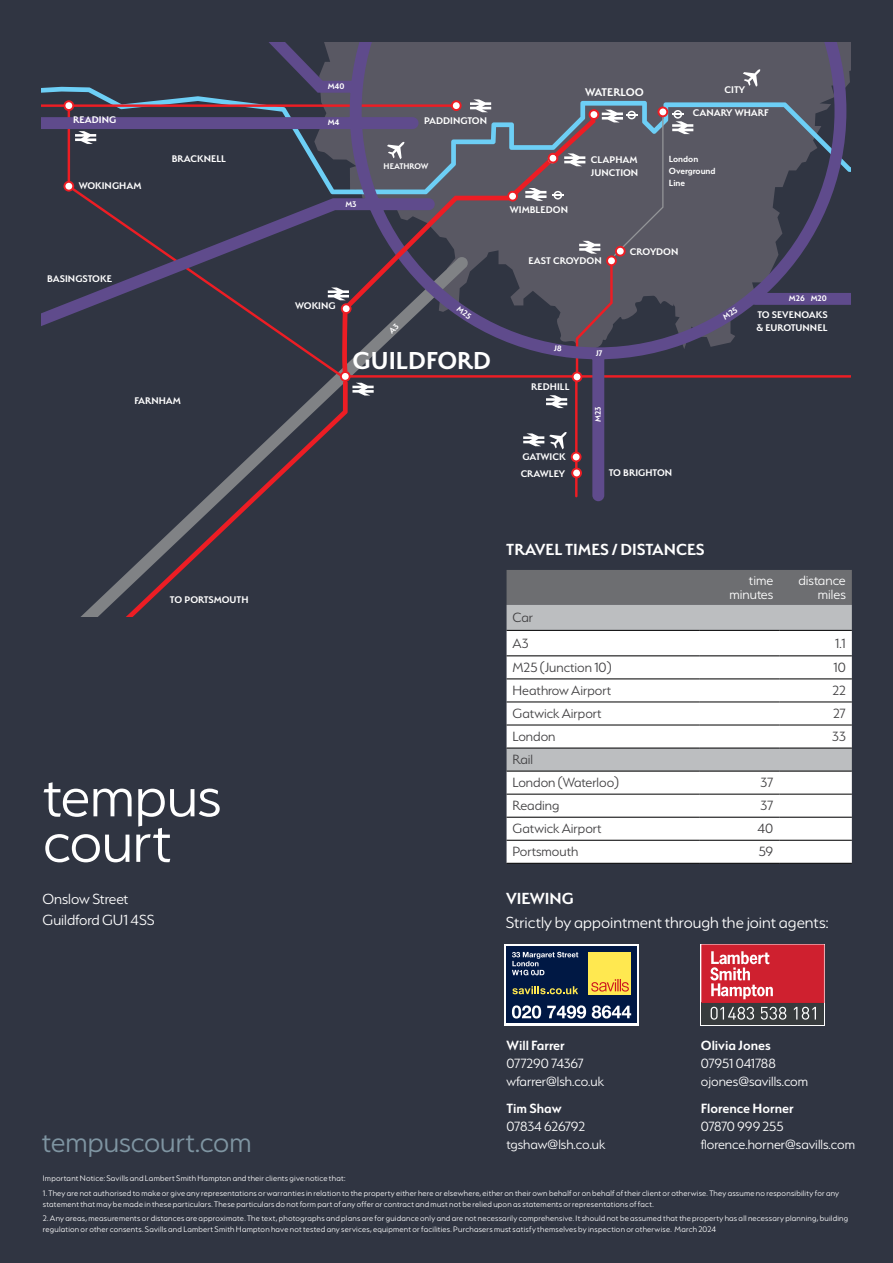
<style>
.page{position:relative;width:893px;height:1263px;background:#303542}
.page>*{position:absolute;margin:0;border:0;box-sizing:border-box;transform-origin:0 0}
.t1{font:300 65.25px "Serenity";letter-spacing:-.005em;color:#fff}
.t2{font:300 32.1px "Serenity";color:#7f95a2}
.t3{font:600 27.45px "Serenity";color:#fff}
.t4{font:300 18px "Serenity";color:#fff}
.t5{font:600 18px "Serenity";color:#fff}
.t6{font:300 16.5px/21px "Serenity";color:#fff}
.t7{font:300 15px/18px "Serenity";color:#fff}
.t8{font:300 15px/25.5px "Serenity";color:#414042}
.t9{font:600 15px "Serenity";color:#fff}
.t10{font:600 12.45px "Serenity";color:#fff}
.t11{font:600 10.8px/12.9px "Serenity";color:#fff}
.t12{font:600 9.9px/12px "Serenity";color:#fff}
.t13{font:600 9.15px "Serenity";color:#fff}
.t14{font:300 9px/10.5px "Serenity";letter-spacing:.025em;color:#fff}
</style>
<div class="page">
<div style="left:504px;top:944px;width:135px;height:81px;background:linear-gradient(to bottom,#001844,#001844)"></div>
<div style="left:507px;top:946px;width:130px;height:77px;background:#001844"></div>
<svg style="left:512px;top:952px;width:66px;height:23px"></svg>
<div style="left:589px;top:952px;width:42px;height:42px;background:#ffe850"></div>
<svg style="left:591px;top:979px;width:38px;height:12px"></svg>
<svg style="left:512px;top:986px;width:66px;height:8px"></svg>
<svg style="left:512px;top:1005px;width:29px;height:13px"></svg>
<svg style="left:547px;top:1005px;width:39px;height:13px"></svg>
<svg style="left:592px;top:1005px;width:39px;height:13px"></svg>
<div style="left:507px;top:570px;width:345px;height:35px;background:#6d6e71"></div>
<div style="left:507px;top:605px;width:345px;height:25px;background:#bcbec0"></div>
<div style="left:507px;top:631px;width:345px;height:232px;background:#fff"></div>
<svg style="left:507px;top:656px;width:345px;height:184px;background:#f1f1f2"></svg>
<hr style="left:507px;top:630px;width:193px;height:1px;background:#000">
<hr style="left:700px;top:630px;width:79px;height:1px;background:#000">
<hr style="left:779px;top:630px;width:73px;height:1px;background:#000">
<hr style="left:507px;top:655px;width:193px;height:1px;background:#000">
<hr style="left:700px;top:655px;width:79px;height:1px;background:#000">
<hr style="left:779px;top:655px;width:73px;height:1px;background:#000">
<hr style="left:507px;top:794px;width:193px;height:1px;background:#000">
<hr style="left:700px;top:794px;width:79px;height:1px;background:#000">
<hr style="left:779px;top:794px;width:73px;height:1px;background:#000">
<hr style="left:507px;top:817px;width:193px;height:1px;background:#000">
<hr style="left:700px;top:817px;width:79px;height:1px;background:#000">
<hr style="left:779px;top:817px;width:73px;height:1px;background:#000">
<hr style="left:507px;top:771px;width:193px;height:1px;background:#000">
<hr style="left:700px;top:771px;width:79px;height:1px;background:#000">
<hr style="left:779px;top:771px;width:73px;height:1px;background:#000">
<hr style="left:507px;top:678px;width:193px;height:1px;background:#000">
<hr style="left:507px;top:840px;width:193px;height:1px;background:#000">
<hr style="left:700px;top:678px;width:79px;height:1px;background:#000">
<hr style="left:700px;top:840px;width:79px;height:1px;background:#000">
<hr style="left:779px;top:678px;width:73px;height:1px;background:#000">
<hr style="left:779px;top:840px;width:73px;height:1px;background:#000">
<hr style="left:507px;top:863px;width:193px;height:1px;background:#000">
<hr style="left:700px;top:863px;width:79px;height:1px;background:#000">
<hr style="left:779px;top:863px;width:73px;height:1px;background:#000">
<hr style="left:507px;top:702px;width:193px;height:1px;background:#000">
<hr style="left:700px;top:702px;width:79px;height:1px;background:#000">
<hr style="left:779px;top:702px;width:73px;height:1px;background:#000">
<hr style="left:507px;top:725px;width:193px;height:1px;background:#000">
<hr style="left:700px;top:725px;width:79px;height:1px;background:#000">
<hr style="left:779px;top:725px;width:73px;height:1px;background:#000">
<hr style="left:507px;top:748px;width:193px;height:1px;background:#000">
<hr style="left:700px;top:748px;width:79px;height:1px;background:#000">
<hr style="left:779px;top:748px;width:73px;height:1px;background:#000">
<svg style="left:846px;top:293px;width:4px;height:12px"></svg>
<svg style="left:42px;top:43px;width:804px;height:458px"></svg>
<svg style="left:571px;top:468px;width:11px;height:10px"></svg>
<svg style="left:523px;top:432px;width:58px;height:30px"></svg>
<svg style="left:743px;top:69px;width:17px;height:18px"></svg>
<svg style="left:112px;top:408px;width:236px;height:209px"></svg>
<svg style="left:701px;top:944px;width:124px;height:81px"></svg>
<div style="left:702px;top:1002px;width:122px;height:22px;background:#373b3d"></div>
<div style="left:702px;top:945px;width:122px;height:57px;background:#cf202f"></div>
<svg style="left:710px;top:951px;width:63px;height:48px"></svg>
<svg style="left:711px;top:1007px;width:43px;height:13px"></svg>
<svg style="left:761px;top:1007px;width:25px;height:13px"></svg>
<svg style="left:794px;top:1007px;width:22px;height:13px"></svg>
<svg style="left:722px;top:307px;width:16px;height:13px"></svg>
<svg style="left:42px;top:99px;width:651px;height:309px"></svg>
<p class="t11" style="left:73px;top:113px;width:45px">READING</p>
<p class="t11" style="left:79px;top:180px;width:64px">WOKINGHAM</p>
<p class="t11" style="left:172px;top:152px;width:56px">BRACKNELL</p>
<p class="t11" style="left:47px;top:272px;width:66px">BASINGSTOKE</p>
<p class="t11" style="left:134px;top:394px;width:48px">FARNHAM</p>
<p class="t11" style="left:170px;top:593px;width:80px">TO PORTSMOUTH</p>
<h1 class="t1" style="left:43px;top:762px;width:180px">tempus</h1>
<h1 class="t1" style="left:43px;top:807px;width:130px">court</h1>
<h3 class="t6" style="left:43px;top:888px;width:114px">Onslow Street<br>Guildford GU1 4SS</h3>
<h2 class="t2" style="left:42px;top:1125px;width:211px">tempuscourt.com</h2>
<p class="t13" style="left:328px;top:81px;width:18px">M40</p>
<p class="t13" style="left:328px;top:117px;width:13px">M4</p>
<p class="t13" style="left:345px;top:199px;width:13px">M3</p>
<p class="t11" style="left:424px;top:114px;width:64px">PADDINGTON</p>
<p class="t13" style="left:384px;top:161px;width:46px">HEATHROW</p>
<p class="t11" style="left:295px;top:299px;width:42px">WOKING</p>
<h3 class="t3" style="left:352px;top:345px;width:140px">GUILDFORD</h3>
<h3 class="t10" style="left:585px;top:86px;width:60px">WATERLOO</h3>
<p class="t11" style="left:725px;top:83px;width:22px">CITY</p>
<p class="t11" style="left:693px;top:107px;width:77px">CANARY WHARF</p>
<p class="t11" style="left:510px;top:203px;width:60px">WIMBLEDON</p>
<p class="t11" style="left:591px;top:153px;width:49px">CLAPHAM<br>JUNCTION</p>
<p class="t12" style="left:669px;top:153px;width:48px">London<br>Overground<br>Line</p>
<p class="t11" style="left:630px;top:245px;width:50px">CROYDON</p>
<p class="t11" style="left:528px;top:254px;width:75px">EAST CROYDON</p>
<p class="t11" style="left:531px;top:380px;width:40px">REDHILL</p>
<p class="t11" style="left:521px;top:448px;width:46px;line-height:17.1px">GATWICK<br>CRAWLEY</p>
<p class="t13" style="left:596px;top:348px;width:9px">J7</p>
<p class="t13" style="left:593px;top:422px;width:17px;rotate:-90deg">M23</p>
<p class="t11" style="left:609px;top:466px;width:65px">TO BRIGHTON</p>
<p class="t13" style="left:789px;top:293px;width:39px">M26 M20</p>
<p class="t11" style="left:756px;top:308px;width:73px">TO SEVENOAKS &amp; EUROTUNNEL</p>
<h3 class="t5" style="left:506px;top:539px;width:200px">TRAVEL TIMES / DISTANCES</h3>
<h3 class="t8" style="left:513px;top:605px;width:22px">Car<br>A3</h3>
<h3 class="t7" style="left:729px;top:574px;width:45px;line-height:13.5px;text-align:right">time minutes</h3>
<h3 class="t7" style="left:798px;top:574px;width:49px;line-height:13.5px;text-align:right">distance miles</h3>
<h3 class="t8" style="left:835px;top:630px;width:12px">1.1</h3>
<h3 class="t8" style="left:513px;top:655px;width:101px">M25 (Junction 10)</h3>
<h3 class="t8" style="left:833px;top:655px;width:14px">10</h3>
<h3 class="t8" style="left:513px;top:678px;width:100px">Heathrow Airport</h3>
<h3 class="t8" style="left:832px;top:678px;width:15px">22</h3>
<h3 class="t8" style="left:513px;top:701px;width:91px">Gatwick Airport</h3>
<h3 class="t8" style="left:833px;top:701px;width:14px">27</h3>
<h3 class="t8" style="left:513px;top:724px;width:44px">London</h3>
<h3 class="t8" style="left:832px;top:724px;width:15px">33</h3>
<h3 class="t8" style="left:513px;top:748px;width:108px;line-height:23.1px">Rail<br>London (Waterloo)</h3>
<h3 class="t8" style="left:760px;top:770px;width:14px">37</h3>
<h3 class="t8" style="left:513px;top:793px;width:48px">Reading</h3>
<h3 class="t8" style="left:760px;top:793px;width:14px">37</h3>
<h3 class="t8" style="left:513px;top:816px;width:91px">Gatwick Airport</h3>
<h3 class="t8" style="left:757px;top:816px;width:17px">40</h3>
<h3 class="t8" style="left:513px;top:839px;width:67px">Portsmouth</h3>
<h3 class="t8" style="left:759px;top:839px;width:16px">59</h3>
<h3 class="t5" style="left:506px;top:889px;width:69px">VIEWING</h3>
<h3 class="t4" style="left:506px;top:913px;width:324px">Strictly by appointment through the joint agents:</h3>
<h3 class="t9" style="left:507px;top:1037px;width:60px">Will Farrer</h3>
<h3 class="t7" style="left:507px;top:1054px;width:99px">077290 74367 wfarrer@lsh.co.uk</h3>
<h3 class="t9" style="left:507px;top:1100px;width:57px">Tim Shaw</h3>
<h3 class="t7" style="left:507px;top:1117px;width:100px">07834 626792 tgshaw@lsh.co.uk</h3>
<h3 class="t9" style="left:701px;top:1037px;width:72px">Olivia Jones</h3>
<h3 class="t7" style="left:701px;top:1054px;width:109px">07951 041788 ojones@savills.com</h3>
<h3 class="t9" style="left:701px;top:1100px;width:94px">Florence Horner</h3>
<h3 class="t7" style="left:701px;top:1117px;width:156px">07870 999 255 florence.horner@savills.com</h3>
<p class="t14" style="left:43px;top:1173px;width:304px">Important Notice: Savills and Lambert Smith Hampton and their clients give notice that:</p>
<p class="t14" style="left:43px;top:1188px;width:798px">1. They are not authorised to make or give any representations or warranties in relation to the property either here or elsewhere, either on their own behalf or on behalf of their client or otherwise. They assume no responsibility for any statement that may be made in these particulars. These particulars do not form part of any offer or contract and must not be relied upon as statements or representations of fact.</p>
<p class="t14" style="left:43px;top:1213px;width:807px">2. Any areas, measurements or distances are approximate. The text, photographs and plans are for guidance only and are not necessarily comprehensive. It should not be assumed that the property has all necessary planning, building regulation or other consents. Savills and Lambert Smith Hampton have not tested any services, equipment or facilities. Purchasers must satisfy themselves by inspection or otherwise. March 2024</p>
</div>
